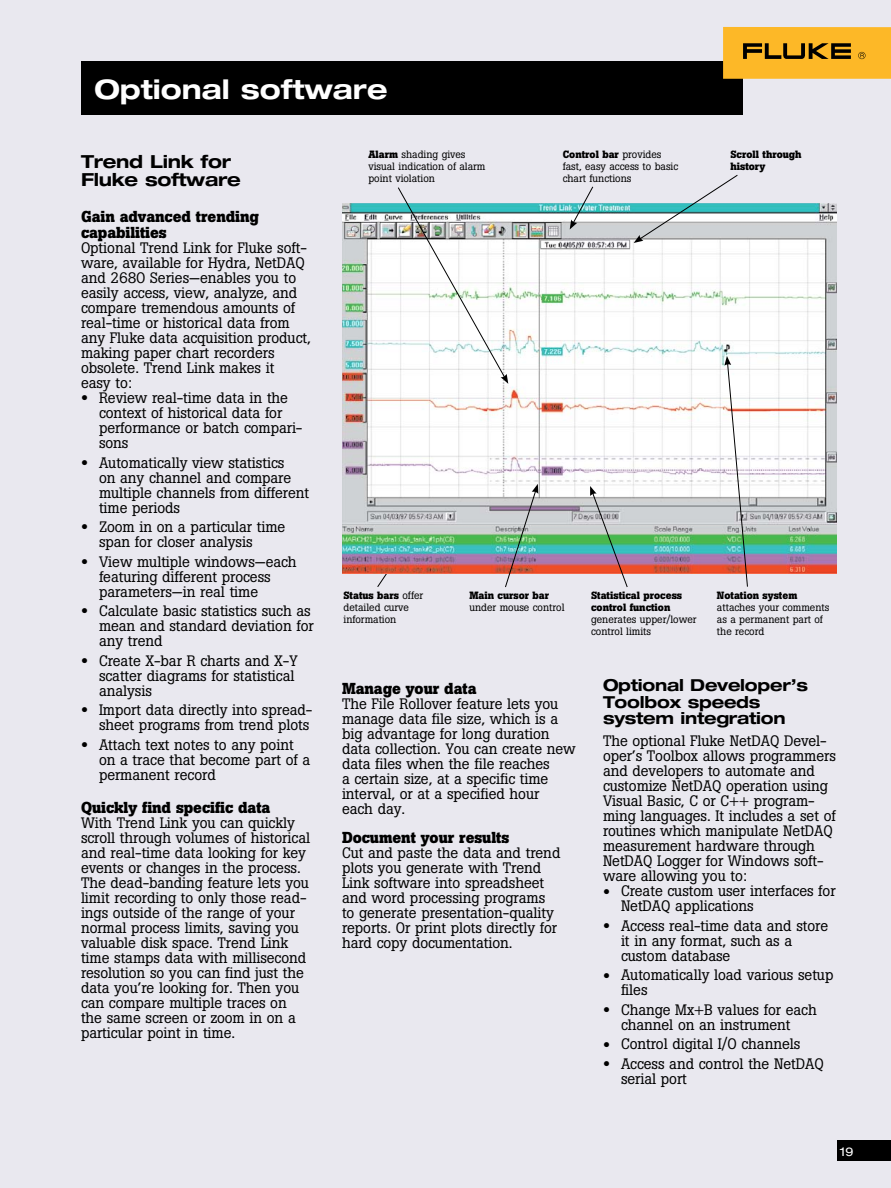
<style>
.page{position:relative;width:891px;height:1188px;background:#e9e8ef}
.page>*{position:absolute;margin:0;border:0;box-sizing:border-box;transform-origin:0 0}
.t1{font:700 expanded 27px "Helvetica Neue";color:#fff}
.t2{font:700 expanded 18px/18px "Helvetica Neue";letter-spacing:-.015em;color:#000}
.t3{font:700 expanded 16.5px/16.5px "Helvetica Neue";letter-spacing:-.015em;color:#000}
.t4{font:700 15.75px/15.8px "Boton";letter-spacing:-.005em;color:#000}
.t5{font:15px/15px "Boton";letter-spacing:-.005em;color:#000}
.t6{font:expanded 12px "Helvetica Neue";color:#fff}
.t7{font:10.5px/12px "Boton";color:#000}
.t8{font:700 10.5px/12px "Boton";color:#000}
.s1{font-size:21px}
.s2{font-weight:700}
</style>
<div class="page">
<div style="left:81px;top:61px;width:661px;height:54px;background:#000"></div>
<div style="left:723px;top:27px;width:168px;height:52px;background:#fdb827"></div>
<svg style="left:743px;top:43px;width:108px;height:16px"></svg>
<svg style="left:858px;top:52px;width:8px;height:7px"></svg>
<div style="left:837px;top:1141px;width:54px;height:20px;background:#000"></div>
<svg style="left:377px;top:573px;width:18px;height:14px"></svg>
<img style="left:342px;top:204px;width:495px;height:369px">
<svg style="left:397px;top:187px;width:111px;height:197px"></svg>
<svg style="left:570px;top:186px;width:24px;height:44px"></svg>
<svg style="left:634px;top:175px;width:104px;height:68px"></svg>
<img style="left:505px;top:484px;width:33px;height:104px">
<svg style="left:590px;top:486px;width:38px;height:101px;background:#b0b4ae"></svg>
<img style="left:724px;top:356px;width:24px;height:231px">
<h1 class="t1" style="left:94px;top:72px;width:294px">Optional software</h1>
<p class="t2" style="left:81px;top:152px;width:161px">Trend Link for<br>Fluke software</p>
<p class="t4" style="left:81px;top:209px;width:180px">Gain advanced trending capabilities</p>
<p class="t5" style="left:81px;top:240px;width:231px">Optional Trend Link for Fluke soft&shy;ware, available for Hydra, NetDAQ and 2680 Series—enables you to easily access, view, analyze, and compare tremendous amounts of real-time or historical data from any Fluke data acquisition product, making paper chart recorders obsolete. Trend Link makes it<br>easy to:</p>
<p class="t5" style="left:99px;top:390px;width:205px;text-indent:-18px"><span class="s1">•</span> Review real-time data in the context of historical data for performance or batch compari&shy;sons</p>
<p class="t5" style="left:99px;top:455px;width:212px;text-indent:-18px"><span class="s1">•</span> Automatically view statistics<br>on any channel and compare multiple channels from different time periods</p>
<p class="t5" style="left:99px;top:519px;width:188px;text-indent:-18px"><span class="s1">•</span> Zoom in on a particular time span for closer analysis</p>
<p class="t5" style="left:99px;top:554px;width:199px;text-indent:-18px"><span class="s1">•</span> View multiple windows—each featuring different process parameters—in real time</p>
<p class="t5" style="left:99px;top:603px;width:216px;text-indent:-18px"><span class="s1">•</span> Calculate basic statistics such as mean and standard deviation for any trend</p>
<p class="t5" style="left:99px;top:653px;width:200px;text-indent:-18px"><span class="s1">•</span> Create X-bar R charts and X-Y scatter diagrams for statistical analysis</p>
<p class="t5" style="left:81px;top:702px;width:233px;text-align:right"><span class="s1">•</span> Import data directly into spread&shy;sheet programs from trend plots</p>
<p class="t5" style="left:99px;top:737px;width:213px;text-indent:-18px"><span class="s1">•</span> Attach text notes to any point on a trace that become part of a permanent record</p>
<p class="t4" style="left:81px;top:800px;width:191px">Quickly find specific data</p>
<p class="t5" style="left:81px;top:816px;width:231px">With Trend Link you can quickly scroll through volumes of historical and real-time data looking for key events or changes in the process.<br>The dead-banding feature lets you limit recording to only those read&shy;ings outside of the range of your normal process limits, saving you valuable disk space. Trend Link time stamps data with millisecond resolution so you can find just the data you’re looking for. Then you can compare multiple traces on the same screen or zoom in on a particular point in time.</p>
<p class="t7" style="left:368px;top:148px;width:119px"><span class="s2">Alarm</span> shading gives visual indication of alarm point violation</p>
<p class="t7" style="left:563px;top:148px;width:117px"><span class="s2">Control bar</span> provides fast, easy access to basic chart functions</p>
<p class="t8" style="left:730px;top:148px;width:73px">Scroll through history</p>
<p class="t7" style="left:343px;top:589px;width:81px"><span class="s2">Status bars</span> offer detailed curve information</p>
<p class="t8" style="left:469px;top:589px;width:81px">Main cursor bar</p>
<p class="t7" style="left:469px;top:601px;width:97px">under mouse control</p>
<p class="t8" style="left:591px;top:589px;width:93px">Statistical process control function</p>
<p class="t7" style="left:591px;top:613px;width:107px">generates upper/lower control limits</p>
<p class="t8" style="left:717px;top:589px;width:82px">Notation system</p>
<p class="t7" style="left:717px;top:601px;width:114px">attaches your comments as a permanent part of the record</p>
<p class="t4" style="left:342px;top:680px;width:136px">Manage your data</p>
<p class="t5" style="left:342px;top:696px;width:235px">The File Rollover feature lets you manage data file size, which is a big advantage for long duration data collection. You can create new data files when the file reaches<br>a certain size, at a specific time interval, or at a specified hour<br>each day.</p>
<p class="t4" style="left:342px;top:829px;width:169px">Document your results</p>
<p class="t5" style="left:342px;top:845px;width:220px">Cut and paste the data and trend plots you generate with Trend<br>Link software into spreadsheet and word processing programs to generate presentation-quality reports. Or print plots directly for hard copy documentation.</p>
<p class="t3" style="left:603px;top:677px;width:207px">Optional Developer’s<br>Toolbox speeds system integration</p>
<p class="t5" style="left:603px;top:734px;width:234px">The optional Fluke NetDAQ Devel&shy;oper’s Toolbox allows programmers and developers to automate and customize NetDAQ operation using<br>Visual Basic, C or C++ program&shy;ming languages. It includes a set of routines which manipulate NetDAQ measurement hardware through<br>NetDAQ Logger for Windows soft&shy;ware allowing you to:</p>
<p class="t5" style="left:621px;top:884px;width:216px;text-indent:-18px"><span class="s1">•</span> Create custom user interfaces for<br>NetDAQ applications</p>
<p class="t5" style="left:621px;top:918px;width:209px;text-indent:-18px"><span class="s1">•</span> Access real-time data and store it in any format, such as a custom database</p>
<p class="t5" style="left:621px;top:968px;width:214px;text-indent:-18px"><span class="s1">•</span> Automatically load various setup files</p>
<p class="t5" style="left:603px;top:1002px;width:215px;text-align:center"><span class="s1">•</span> Change Mx+B values for each channel on an instrument</p>
<p class="t5" style="left:603px;top:1037px;width:199px"><span class="s1">•</span> Control digital I/O channels</p>
<p class="t5" style="left:621px;top:1056px;width:204px;text-indent:-18px"><span class="s1">•</span> Access and control the NetDAQ serial port</p>
<p class="t6" style="left:840px;top:1144px;width:15px">19</p>
</div>
